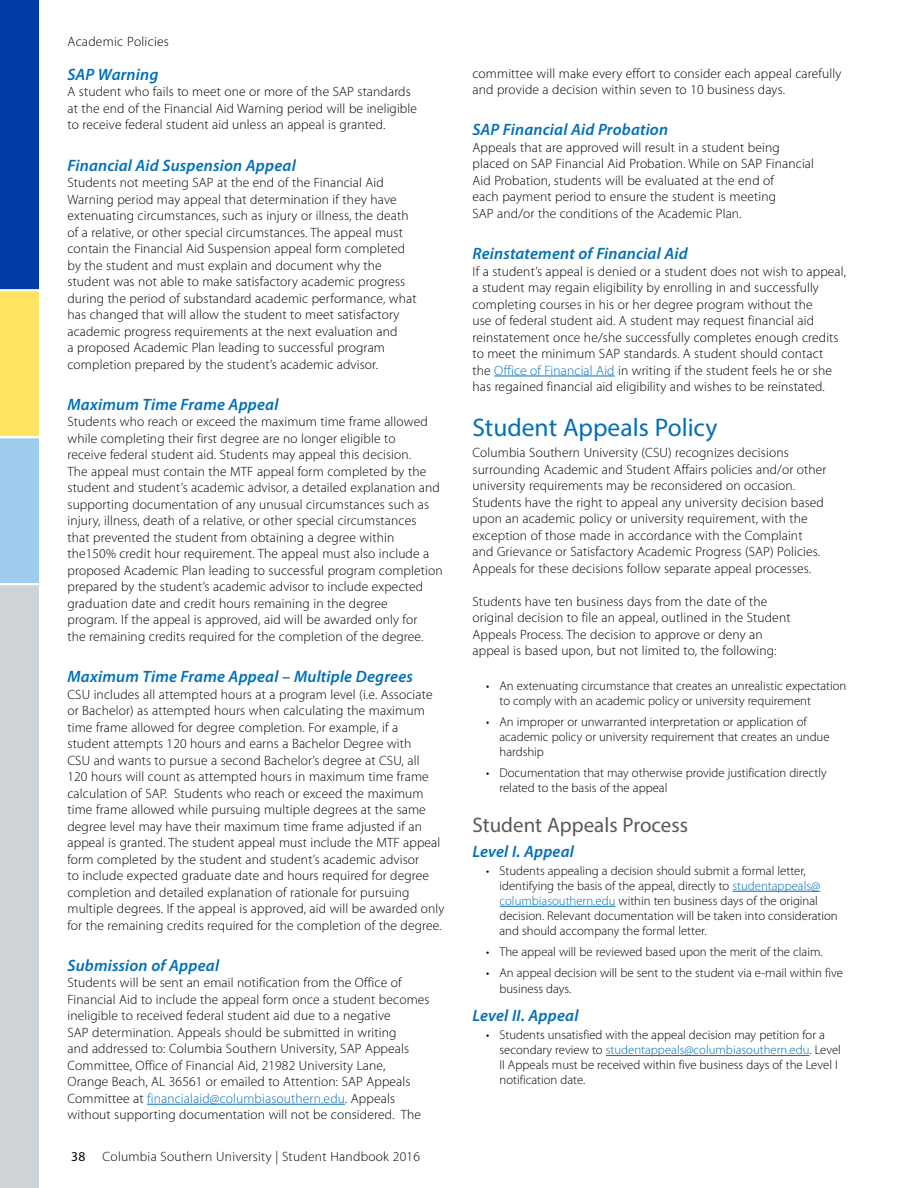
<style>
.page{position:relative;width:918px;height:1188px;background:#fff}
.page>*{position:absolute;margin:0;border:0;box-sizing:border-box;transform-origin:0 0}
.t1{font:25.5px "Myriad Pro";color:#006fb8}
.t2{font:21px "Myriad Pro";color:#58595b}
.t3{font:italic 600 16.5px "Myriad Pro";letter-spacing:.01em;color:#006fb8}
.t4{font:300 13.5px/16.5px "Myriad Pro";letter-spacing:.01em;color:#000}
.t5{font:13.5px "Myriad Pro";color:#000}
.t6{font:300 12.75px/15px "Myriad Pro";color:#000}
.s1{color:#006fb8}
</style>
<div class="page">
<div style="left:0;top:0;width:39px;height:290px;background:#003ca6"></div>
<div style="left:0;top:437px;width:39px;height:147px;background:#9fcbed"></div>
<div style="left:0;top:584px;width:39px;height:604px;background:#cfd4d8"></div>
<div style="left:0;top:290px;width:39px;height:147px;background:#ffe363"></div>
<hr style="left:0;top:289px;width:39px;height:2px;background:#fff">
<hr style="left:0;top:436px;width:39px;height:2px;background:#fff">
<hr style="left:0;top:583px;width:39px;height:2px;background:#fff">
<hr style="left:147px;top:1104px;width:198px;height:1px;background:#006fb8">
<hr style="left:494px;top:376px;width:121px;height:1px;background:#006fb8">
<hr style="left:732px;top:891px;width:88px;height:1px;background:#006fb8">
<hr style="left:500px;top:906px;width:115px;height:1px;background:#006fb8">
<hr style="left:606px;top:1055px;width:203px;height:1px;background:#006fb8">
<p class="t4" style="left:68px;top:33px;width:103px">Academic Policies</p>
<p class="t3" style="left:68px;top:65px;width:92px">SAP Warning</p>
<p class="t4" style="left:68px;top:84px;width:351px">A student who fails to meet one or more of the SAP standards at the end of the Financial Aid Warning period will be ineligible to receive federal student aid unless an appeal is granted.</p>
<p class="t3" style="left:68px;top:156px;width:230px">Financial Aid Suspension Appeal</p>
<p class="t4" style="left:68px;top:175px;width:351px">Students not meeting SAP at the end of the Financial Aid Warning period may appeal that determination if they have extenuating circumstances, such as injury or illness, the death of a relative, or other special circumstances. The appeal must contain the Financial Aid Suspension appeal form completed by the student and must explain and document why the student was not able to make satisfactory academic progress during the period of substandard academic performance, what has changed that will allow the student to meet satisfactory academic progress requirements at the next evaluation and<br>a proposed Academic Plan leading to successful program completion prepared by the student’s academic advisor.</p>
<p class="t3" style="left:68px;top:395px;width:213px">Maximum Time Frame Appeal</p>
<p class="t4" style="left:68px;top:414px;width:377px">Students who reach or exceed the maximum time frame allowed while completing their first degree are no longer eligible to<br>receive federal student aid. Students may appeal this decision.<br>The appeal must contain the MTF appeal form completed by the student and student’s academic advisor, a detailed explanation and supporting documentation of any unusual circumstances such as injury, illness, death of a relative, or other special circumstances<br>that prevented the student from obtaining a degree within the150% credit hour requirement. The appeal must also include a proposed Academic Plan leading to successful program completion prepared by the student’s academic advisor to include expected graduation date and credit hours remaining in the degree<br>program. If the appeal is approved, aid will be awarded only for<br>the remaining credits required for the completion of the degree.</p>
<p class="t3" style="left:68px;top:668px;width:347px">Maximum Time Frame Appeal – Multiple Degrees</p>
<p class="t4" style="left:68px;top:686px;width:379px">CSU includes all attempted hours at a program level (i.e. Associate or Bachelor) as attempted hours when calculating the maximum time frame allowed for degree completion. For example, if a<br>student attempts 120 hours and earns a Bachelor Degree with<br>CSU and wants to pursue a second Bachelor’s degree at CSU, all<br>120 hours will count as attempted hours in maximum time frame calculation of SAP. Students who reach or exceed the maximum time frame allowed while pursuing multiple degrees at the same degree level may have their maximum time frame adjusted if an appeal is granted. The student appeal must include the MTF appeal form completed by the student and student’s academic advisor<br>to include expected graduate date and hours required for degree completion and detailed explanation of rationale for pursuing multiple degrees. If the appeal is approved, aid will be awarded only for the remaining credits required for the completion of the degree.</p>
<p class="t3" style="left:68px;top:956px;width:153px">Submission of Appeal</p>
<p class="t4" style="left:68px;top:975px;width:364px">Students will be sent an email notification from the Office of Financial Aid to include the appeal form once a student becomes ineligible to received federal student aid due to a negative<br>SAP determination. Appeals should be submitted in writing<br>and addressed to: Columbia Southern University, SAP Appeals Committee, Office of Financial Aid, 21982 University Lane, Orange Beach, AL 36561 or emailed to Attention: SAP Appeals Committee at <span class="s1">financialaid@columbiasouthern.edu</span>. Appeals without supporting documentation will not be considered. The</p>
<p class="t5" style="left:71px;top:1148px;width:16px">38</p>
<p class="t4" style="left:103px;top:1148px;width:319px">Columbia Southern University | Student Handbook 2016</p>
<p class="t4" style="left:472px;top:65px;width:370px">committee will make every effort to consider each appeal carefully and provide a decision within seven to 10 business days.</p>
<p class="t3" style="left:472px;top:121px;width:197px">SAP Financial Aid Probation</p>
<p class="t4" style="left:472px;top:139px;width:343px">Appeals that are approved will result in a student being placed on SAP Financial Aid Probation. While on SAP Financial Aid Probation, students will be evaluated at the end of<br>each payment period to ensure the student is meeting<br>SAP and/or the conditions of the Academic Plan.</p>
<p class="t3" style="left:472px;top:245px;width:217px">Reinstatement of Financial Aid</p>
<p class="t4" style="left:472px;top:263px;width:375px">If a student’s appeal is denied or a student does not wish to appeal, a student may regain eligibility by enrolling in and successfully completing courses in his or her degree program without the<br>use of federal student aid. A student may request financial aid reinstatement once he/she successfully completes enough credits to meet the minimum SAP standards. A student should contact<br>the <span class="s1">Office of Financial Aid</span> in writing if the student feels he or she has regained financial aid eligibility and wishes to be reinstated.</p>
<h1 class="t1" style="left:472px;top:412px;width:247px">Student Appeals Policy</h1>
<p class="t4" style="left:472px;top:445px;width:356px">Columbia Southern University (CSU) recognizes decisions surrounding Academic and Student Affairs policies and/or other university requirements may be reconsidered on occasion.<br>Students have the right to appeal any university decision based upon an academic policy or university requirement, with the exception of those made in accordance with the Complaint and Grievance or Satisfactory Academic Progress (SAP) Policies.<br>Appeals for these decisions follow separate appeal processes.</p>
<p class="t4" style="left:472px;top:593px;width:320px">Students have ten business days from the date of the original decision to file an appeal, outlined in the Student Appeals Process. The decision to approve or deny an appeal is based upon, but not limited to, the following:</p>
<p class="t6" style="left:500px;top:678px;width:348px;text-indent:-14px">• An extenuating circumstance that creates an unrealistic expectation to comply with an academic policy or university requirement</p>
<p class="t6" style="left:500px;top:714px;width:332px;text-indent:-14px">• An improper or unwarranted interpretation or application of academic policy or university requirement that creates an undue hardship</p>
<p class="t6" style="left:500px;top:765px;width:329px;text-indent:-14px">• Documentation that may otherwise provide justification directly related to the basis of the appeal</p>
<h2 class="t2" style="left:472px;top:812px;width:217px">Student Appeals Process</h2>
<p class="t3" style="left:472px;top:842px;width:103px">Level I. Appeal</p>
<p class="t6" style="left:500px;top:863px;width:340px;text-indent:-14px">• Students appealing a decision should submit a formal letter, identifying the basis of the appeal, directly to <span class="s1">studentappeals@ columbiasouthern.edu</span> within ten business days of the original decision. Relevant documentation will be taken into consideration and should accompany the formal letter.</p>
<p class="t6" style="left:486px;top:944px;width:338px">• The appeal will be reviewed based upon the merit of the claim.</p>
<p class="t6" style="left:500px;top:965px;width:345px;line-height:16.5px;text-indent:-14px">• An appeal decision will be sent to the student via e-mail within five business days.</p>
<p class="t3" style="left:472px;top:1007px;width:107px">Level II. Appeal</p>
<p class="t6" style="left:500px;top:1028px;width:343px;text-indent:-14px">• Students unsatisfied with the appeal decision may petition for a secondary review to <span class="s1">studentappeals@columbiasouthern.edu</span>. Level II Appeals must be received within five business days of the Level I notification date.</p>
</div>
